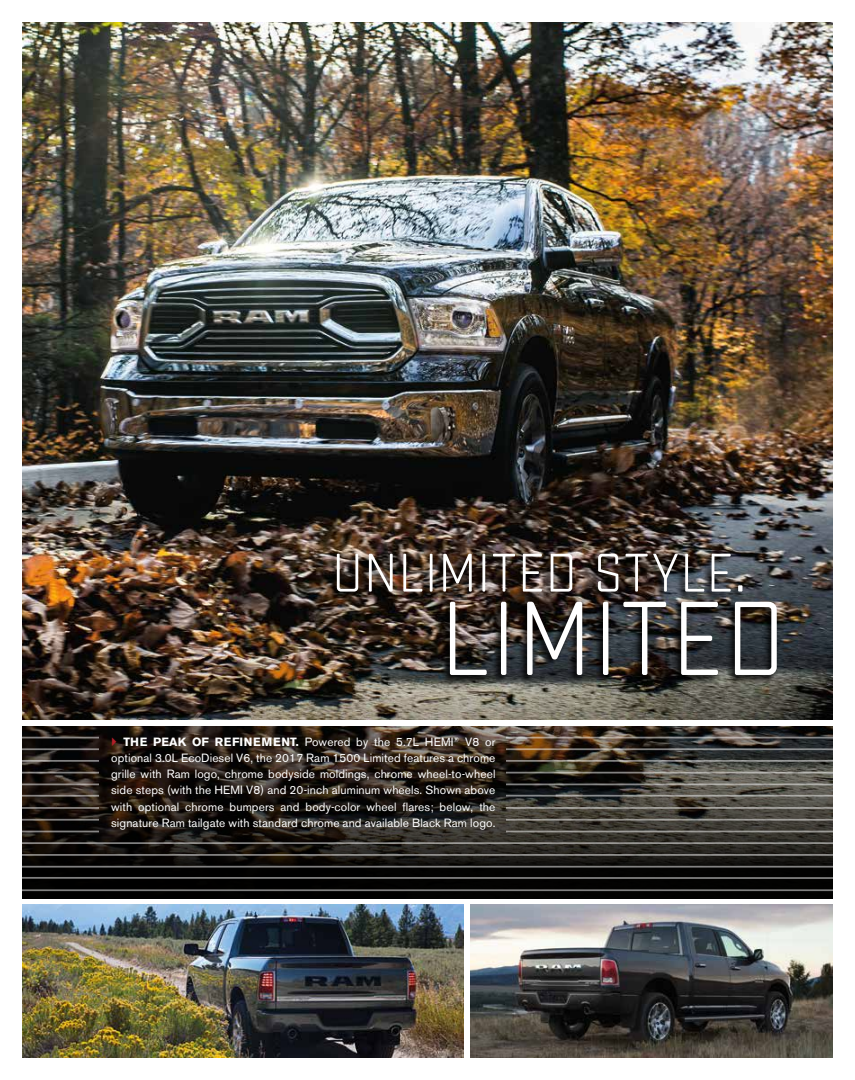
<style>
.page{position:relative;width:855px;height:1080px;background:#fff}
.page>*{position:absolute;margin:0;border:0;box-sizing:border-box;transform-origin:0 0}
.t1{font:104.62px "Sucrose";letter-spacing:.02em;color:#fff}
.t2{font:54px "Sucrose";letter-spacing:.02em;color:#fff}
.t3{font:11.88px/16.2px "Akzidenz Grotesk BE";letter-spacing:.01em;color:#fff;text-align:justify}
.s1{font-weight:700}
</style>
<div class="page">
<svg style="left:22px;top:726px;width:810px;height:150px;background:#25201a"></svg>
<img style="left:22px;top:22px;width:810px;height:588px">
<img style="left:22px;top:610px;width:810px;height:109px">
<img style="left:22px;top:905px;width:441px;height:153px">
<img style="left:470px;top:905px;width:362px;height:153px">
<hr style="left:506px;top:760px;width:326px;height:2px;background:#fff">
<hr style="left:506px;top:772px;width:326px;height:2px;background:#fff">
<hr style="left:506px;top:784px;width:326px;height:1px;background:#fff">
<img style="left:506px;top:736px;width:326px;height:15px">
<hr style="left:506px;top:831px;width:326px;height:1px;background:#fff">
<svg style="left:506px;top:794px;width:326px;height:30px;background:#535049"></svg>
<hr style="left:22px;top:760px;width:77px;height:2px;background:#fff">
<hr style="left:22px;top:772px;width:77px;height:2px;background:#fff">
<hr style="left:22px;top:784px;width:77px;height:1px;background:#fff">
<svg style="left:22px;top:736px;width:77px;height:15px"></svg>
<hr style="left:22px;top:831px;width:77px;height:1px;background:#fff">
<svg style="left:22px;top:794px;width:77px;height:30px;background:#2e2722"></svg>
<hr style="left:22px;top:842px;width:810px;height:2px;background:#fff">
<hr style="left:22px;top:854px;width:810px;height:2px;background:#fff">
<hr style="left:22px;top:866px;width:810px;height:2px;background:#fff">
<svg style="left:22px;top:876px;width:810px;height:22px;background:#151515"></svg>
<svg style="left:440px;top:599px;width:340px;height:85px;background:#2e2d2c"></svg>
<img style="left:327px;top:552px;width:418px;height:49px">
<svg style="left:112px;top:737px;width:4px;height:9px"></svg>
<h2 class="t2" style="left:332px;top:543px;width:415px">UNLIMITED STYLE.</h2>
<h1 class="t1" style="left:441px;top:581px;width:347px">LIMITED</h1>
<p class="t3" style="left:111px;top:733px;width:386px;text-indent:12px"><span class="s1">THE PEAK OF REFINEMENT.</span> Powered by the 5.7L HEMI<sup>®</sup> V8 or optional 3.0L EcoDiesel V6, the 2017 Ram 1500 Limited features a chrome grille with Ram logo, chrome bodyside moldings, chrome wheel-to-wheel side steps (with the HEMI V8) and 20-inch aluminum wheels. Shown above with optional chrome bumpers and body-color wheel flares; below, the signature Ram tailgate with standard chrome and available Black Ram logo.</p>
</div>
